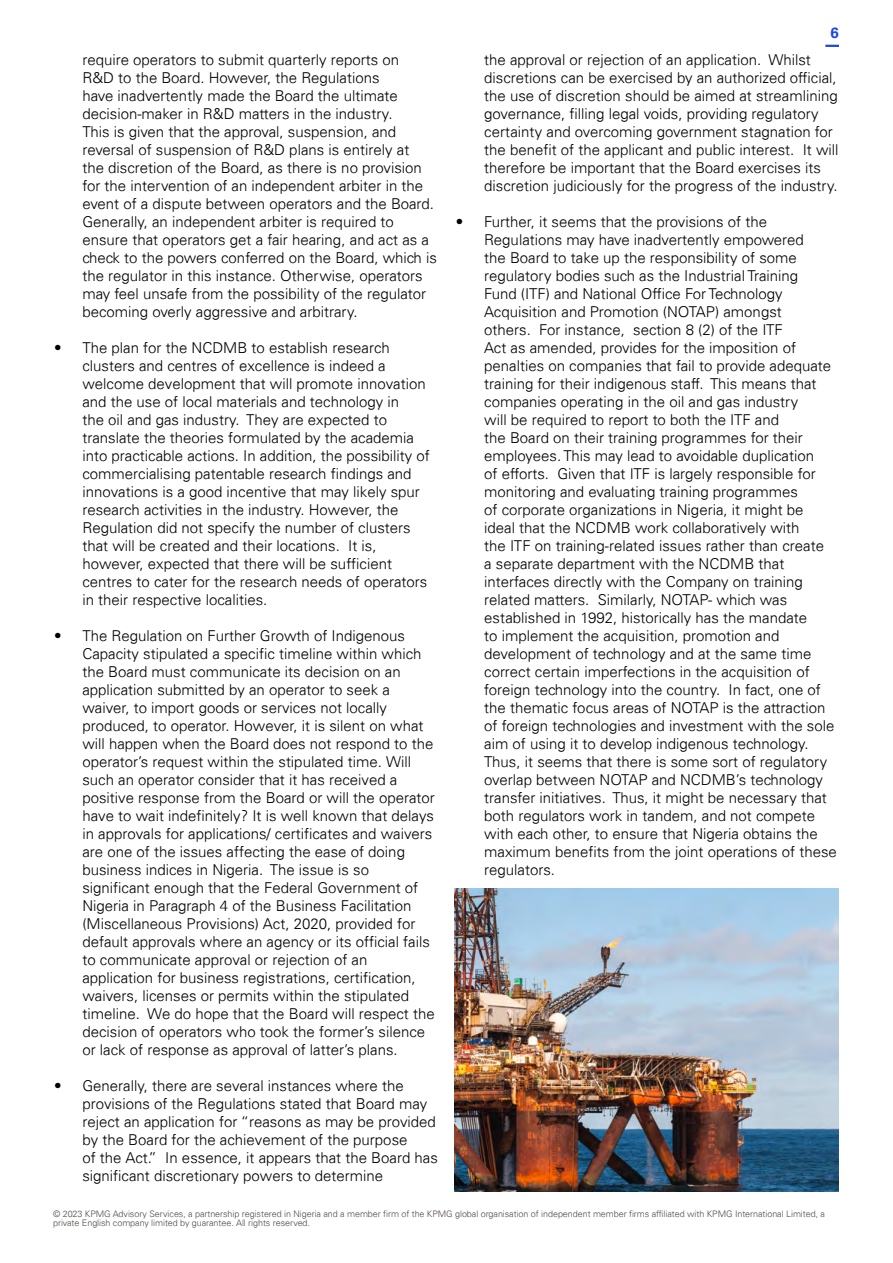
<style>
.page{position:relative;width:893px;height:1263px;background:#fff}
.page>*{position:absolute;margin:0;border:0;box-sizing:border-box;transform-origin:0 0}
.t1{font:300 15px/18px "Univers 45";color:#000}
.t2{font:700 15px "Univers 65";color:#1e49e2}
.t3{font:300 9px/9px "Univers 45";letter-spacing:-.005em;color:#524b48}
</style>
<div class="page">
<svg style="left:825px;top:45px;width:14px;height:2px"></svg>
<img style="left:455px;top:889px;width:384px;height:303px">
<p class="t1" style="left:82px;top:51px;width:356px">require operators to submit quarterly reports on<br>R&amp;D to the Board. However, the Regulations<br>have inadvertently made the Board the ultimate decision-maker in R&amp;D matters in the industry.<br>This is given that the approval, suspension, and reversal of suspension of R&amp;D plans is entirely at<br>the discretion of the Board, as there is no provision for the intervention of an independent arbiter in the event of a dispute between operators and the Board.<br>Generally, an independent arbiter is required to ensure that operators get a fair hearing, and act as a check to the powers conferred on the Board, which is the regulator in this instance. Otherwise, operators may feel unsafe from the possibility of the regulator becoming overly aggressive and arbitrary.</p>
<p class="t1" style="left:82px;top:339px;width:349px;text-indent:-28px">• The plan for the NCDMB to establish research clusters and centres of excellence is indeed a welcome development that will promote innovation and the use of local materials and technology in<br>the oil and gas industry. They are expected to translate the theories formulated by the academia into practicable actions. In addition, the possibility of commercialising patentable research findings and innovations is a good incentive that may likely spur research activities in the industry. However, the Regulation did not specify the number of clusters that will be created and their locations. It is, however, expected that there will be sufficient centres to cater for the research needs of operators in their respective localities.</p>
<p class="t1" style="left:82px;top:627px;width:354px;text-indent:-28px">• The Regulation on Further Growth of Indigenous Capacity stipulated a specific timeline within which the Board must communicate its decision on an application submitted by an operator to seek a waiver, to import goods or services not locally produced, to operator. However, it is silent on what will happen when the Board does not respond to the operator’s request within the stipulated time. Will such an operator consider that it has received a positive response from the Board or will the operator have to wait indefinitely? It is well known that delays in approvals for applications/ certificates and waivers are one of the issues affecting the ease of doing business indices in Nigeria. The issue is so significant enough that the Federal Government of Nigeria in Paragraph 4 of the Business Facilitation (Miscellaneous Provisions) Act, 2020, provided for default approvals where an agency or its official fails to communicate approval or rejection of an application for business registrations, certification, waivers, licenses or permits within the stipulated timeline. We do hope that the Board will respect the decision of operators who took the former’s silence or lack of response as approval of latter’s plans.</p>
<p class="t1" style="left:82px;top:1077px;width:357px;text-indent:-28px">• Generally, there are several instances where the provisions of the Regulations stated that Board may reject an application for “reasons as may be provided by the Board for the achievement of the purpose<br>of the Act.” In essence, it appears that the Board has significant discretionary powers to determine</p>
<p class="t2" style="left:831px;top:24px;width:10px">6</p>
<p class="t1" style="left:484px;top:51px;width:356px">the approval or rejection of an application. Whilst discretions can be exercised by an authorized official, the use of discretion should be aimed at streamlining governance, filling legal voids, providing regulatory certainty and overcoming government stagnation for the benefit of the applicant and public interest. It will therefore be important that the Board exercises its discretion judiciously for the progress of the industry.</p>
<p class="t1" style="left:484px;top:213px;width:354px;text-indent:-28px">• Further, it seems that the provisions of the Regulations may have inadvertently empowered<br>the Board to take up the responsibility of some regulatory bodies such as the Industrial Training<br>Fund (ITF) and National Office For Technology Acquisition and Promotion (NOTAP) amongst<br>others. For instance, section 8 (2) of the ITF<br>Act as amended, provides for the imposition of penalties on companies that fail to provide adequate training for their indigenous staff. This means that companies operating in the oil and gas industry<br>will be required to report to both the ITF and<br>the Board on their training programmes for their employees. This may lead to avoidable duplication<br>of efforts. Given that ITF is largely responsible for monitoring and evaluating training programmes<br>of corporate organizations in Nigeria, it might be ideal that the NCDMB work collaboratively with<br>the ITF on training-related issues rather than create<br>a separate department with the NCDMB that interfaces directly with the Company on training related matters. Similarly, NOTAP- which was established in 1992, historically has the mandate<br>to implement the acquisition, promotion and development of technology and at the same time correct certain imperfections in the acquisition of foreign technology into the country. In fact, one of the thematic focus areas of NOTAP is the attraction of foreign technologies and investment with the sole aim of using it to develop indigenous technology.<br>Thus, it seems that there is some sort of regulatory overlap between NOTAP and NCDMB’s technology transfer initiatives. Thus, it might be necessary that both regulators work in tandem, and not compete with each other, to ensure that Nigeria obtains the maximum benefits from the joint operations of these regulators.</p>
<p class="t3" style="left:53px;top:1209px;width:773px">© 2023 KPMG Advisory Services, a partnership registered in Nigeria and a member firm of the KPMG global organisation of independent member firms affiliated with KPMG International Limited, a private English company limited by guarantee. All rights reserved.</p>
</div>
